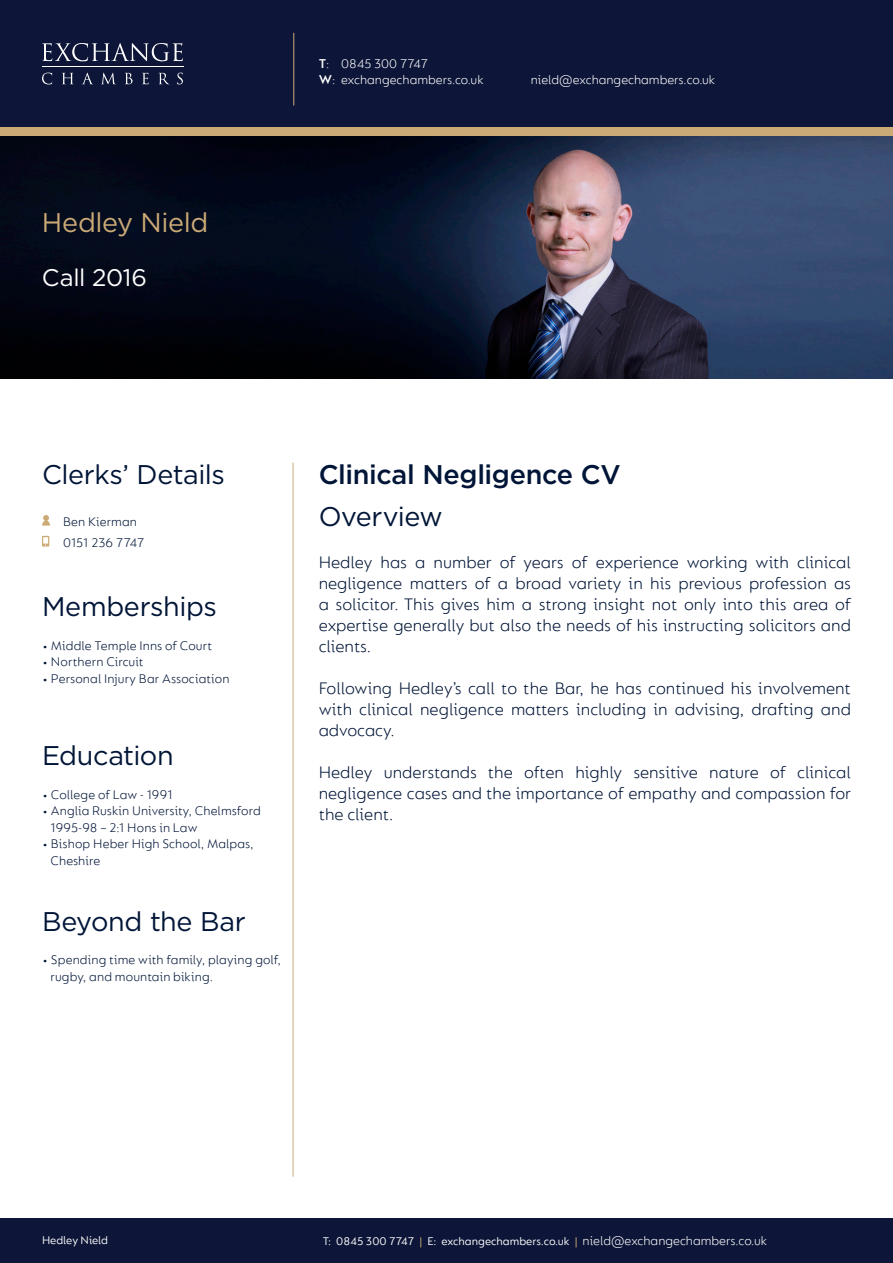
<style>
.page{position:relative;width:893px;height:1263px;background:#fff}
.page>*{position:absolute;margin:0;border:0;box-sizing:border-box;transform-origin:0 0}
.t1{font:27px "Gotham";letter-spacing:-.015em;color:#001537}
.t2{font:500 27px "Gotham";letter-spacing:-.015em;color:#001537}
.t3{font:27px "Gotham";letter-spacing:-.015em;color:#cbaa76}
.t4{font:24px "Gotham";letter-spacing:-.015em;color:#fff}
.t5{font:300 18px/21px "FS Lucas";color:#001537;text-align:justify}
.t6{font:300 13.5px/16.5px "FS Lucas";letter-spacing:.005em;color:#001537}
.t7{font:300 13.5px/16.2px "FS Lucas";color:#fff}
.t8{font:12px "FS Lucas";color:#fff}
.s1{font-weight:600}
.s2{color:#cbaa76}
</style>
<div class="page">
<div style="left:0;top:64px;width:893px;height:72px;background:#cbaa76"></div>
<div style="left:0;top:0;width:893px;height:127px;background:#0d1638"></div>
<div style="left:0;top:1219px;width:893px;height:44px;background:#0d1638"></div>
<hr style="left:42px;top:67px;width:142px;height:1px;background:#fff">
<svg style="left:42px;top:43px;width:141px;height:18px"></svg>
<svg style="left:42px;top:73px;width:10px;height:11px"></svg>
<svg style="left:62px;top:73px;width:11px;height:11px"></svg>
<svg style="left:82px;top:73px;width:11px;height:11px"></svg>
<svg style="left:102px;top:73px;width:13px;height:11px"></svg>
<svg style="left:125px;top:73px;width:8px;height:11px"></svg>
<svg style="left:142px;top:73px;width:7px;height:11px"></svg>
<svg style="left:159px;top:73px;width:10px;height:11px"></svg>
<svg style="left:177px;top:73px;width:6px;height:11px"></svg>
<hr style="left:293px;top:33px;width:1px;height:73px;background:#cbaa76">
<hr style="left:293px;top:463px;width:1px;height:714px;background:#cbaa76">
<img style="left:0;top:136px;width:893px;height:242px">
<svg style="left:42px;top:536px;width:7px;height:11px"></svg>
<svg style="left:42px;top:515px;width:8px;height:11px"></svg>
<p class="t3" style="left:42px;top:205px;width:168px">Hedley Nield</p>
<p class="t4" style="left:42px;top:262px;width:106px">Call 2016</p>
<p class="t7" style="left:319px;top:55px;width:166px"><span class="s1">T</span>: 0845 300 7747<br><span class="s1">W</span>: exchangechambers.co.uk</p>
<p class="t7" style="left:531px;top:71px;width:186px">nield@exchangechambers.co.uk</p>
<p class="t1" style="left:42px;top:457px;width:184px">Clerks’ Details</p>
<p class="t6" style="left:63px;top:513px;width:75px">Ben Kierman</p>
<p class="t6" style="left:63px;top:534px;width:83px">0151 236 7747</p>
<p class="t1" style="left:42px;top:589px;width:176px">Memberships</p>
<p class="t6" style="left:42px;top:637px;width:172px">• Middle Temple Inns of Court</p>
<p class="t6" style="left:42px;top:653px;width:103px">• Northern Circuit</p>
<p class="t6" style="left:42px;top:670px;width:189px">• Personal Injury Bar Association</p>
<p class="t1" style="left:42px;top:738px;width:133px">Education</p>
<p class="t6" style="left:42px;top:786px;width:132px">• College of Law - 1991</p>
<p class="t6" style="left:51px;top:802px;width:212px;text-indent:-9px">• Anglia Ruskin University, Chelmsford<br>1995-98 – 2:1 Hons in Law</p>
<p class="t6" style="left:51px;top:835px;width:205px;text-indent:-9px">• Bishop Heber High School, Malpas,<br>Cheshire</p>
<p class="t1" style="left:42px;top:904px;width:205px">Beyond the Bar</p>
<p class="t6" style="left:42px;top:951px;width:241px">• Spending time with family, playing golf,</p>
<p class="t6" style="left:51px;top:968px;width:164px">rugby, and mountain biking.</p>
<p class="t2" style="left:319px;top:456px;width:304px">Clinical Negligence CV</p>
<p class="t1" style="left:319px;top:499px;width:126px">Overview</p>
<p class="t5" style="left:319px;top:551px;width:534px">Hedley has a number of years of experience working with clinical negligence matters of a broad variety in his previous profession as a solicitor. This gives him a strong insight not only into this area of expertise generally but also the needs of his instructing solicitors and clients.</p>
<p class="t5" style="left:319px;top:677px;width:534px">Following Hedley’s call to the Bar, he has continued his involvement with clinical negligence matters including in advising, drafting and advocacy.</p>
<p class="t5" style="left:319px;top:761px;width:534px">Hedley understands the often highly sensitive nature of clinical negligence cases and the importance of empathy and compassion for the client.</p>
<p class="t7" style="left:583px;top:1233px;width:186px">nield@exchangechambers.co.uk</p>
<p class="t8" style="left:42px;top:1233px;width:68px">Hedley Nield</p>
<p class="t8" style="left:323px;top:1235px;width:256px">T: 0845 300 7747 <span class="s2">|</span> E: exchangechambers.co.uk <span class="s2">|</span></p>
</div>
